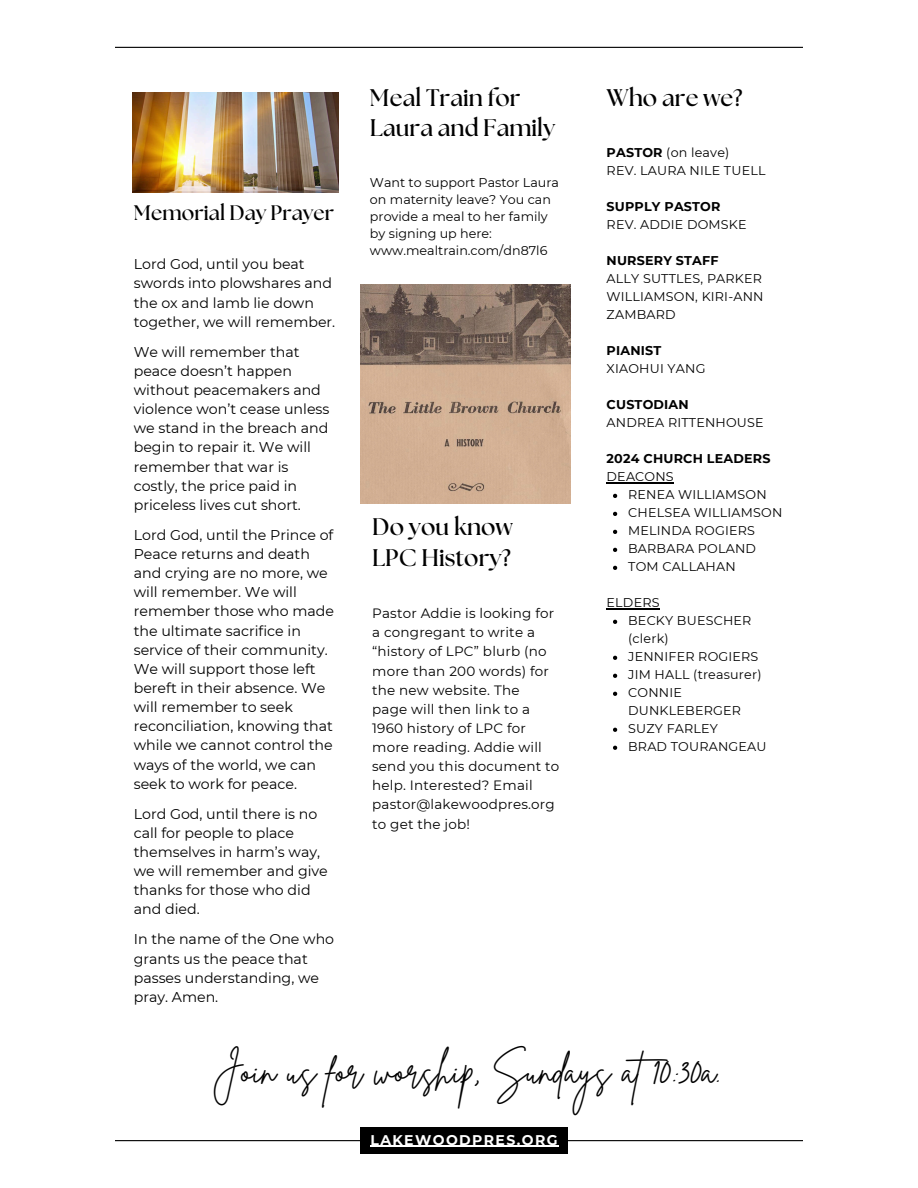
<style>
.page{position:relative;width:918px;height:1188px;background:#fff}
.page>*{position:absolute;margin:0;border:0;box-sizing:border-box;transform-origin:0 0}
.t1{font:37.35px "Brittany Signature";color:#000}
.t2{font:700 24px/30.3px "The Seasons";color:#000}
.t3{font:700 21px "The Seasons";color:#000}
.t4{font:14.25px/19.2px "Montserrat";color:#000}
.t5{font:700 13.95px "Montserrat";letter-spacing:.1em;color:#fff}
.t6{font:13.5px/19.2px "Montserrat";letter-spacing:.015em;color:#000}
.t7{font:12.75px/17px "Montserrat";letter-spacing:.015em;color:#000}
.t8{font:700 12.75px "Montserrat";letter-spacing:.015em;color:#000}
.s1{font-weight:700}
</style>
<div class="page">
<hr style="left:115px;top:47px;width:688px;height:1px;background:#000">
<hr style="left:115px;top:1140px;width:688px;height:1px;background:#000">
<hr style="left:607px;top:482px;width:67px;height:1px;background:#000">
<svg style="left:613px;top:494px;width:4px;height:4px"></svg>
<svg style="left:613px;top:512px;width:4px;height:4px"></svg>
<svg style="left:613px;top:530px;width:4px;height:4px"></svg>
<svg style="left:613px;top:548px;width:4px;height:4px"></svg>
<svg style="left:613px;top:566px;width:4px;height:4px"></svg>
<hr style="left:607px;top:608px;width:53px;height:1px;background:#000">
<svg style="left:613px;top:620px;width:4px;height:4px"></svg>
<svg style="left:613px;top:656px;width:4px;height:4px"></svg>
<svg style="left:613px;top:674px;width:4px;height:4px"></svg>
<svg style="left:613px;top:692px;width:4px;height:4px"></svg>
<svg style="left:613px;top:728px;width:4px;height:4px"></svg>
<svg style="left:613px;top:746px;width:4px;height:4px"></svg>
<img style="left:361px;top:285px;width:209px;height:218px">
<img style="left:133px;top:92px;width:205px;height:100px">
<div style="left:360px;top:1127px;width:208px;height:27px;background:#000"></div>
<hr style="left:371px;top:1146px;width:188px;height:1px;background:#fff">
<p class="t3" style="left:134px;top:203px;width:202px">Memorial Day Prayer</p>
<p class="t4" style="left:134px;top:255px;width:203px">Lord God, until you beat swords into plowshares and the ox and lamb lie down together, we will remember.</p>
<p class="t4" style="left:134px;top:342px;width:197px">We will remember that peace doesn’t happen without peacemakers and violence won’t cease unless we stand in the breach and begin to repair it. We will remember that war is costly, the price paid in priceless lives cut short.</p>
<p class="t4" style="left:134px;top:525px;width:202px">Lord God, until the Prince of<br>Peace returns and death and crying are no more, we will remember. We will remember those who made the ultimate sacrifice in service of their community.<br>We will support those left bereft in their absence. We will remember to seek reconciliation, knowing that while we cannot control the ways of the world, we can seek to work for peace.</p>
<p class="t4" style="left:134px;top:804px;width:196px">Lord God, until there is no call for people to place themselves in harm’s way, we will remember and give thanks for those who did and died.</p>
<p class="t4" style="left:134px;top:930px;width:202px">In the name of the One who grants us the peace that passes understanding, we pray. Amen.</p>
<p class="t2" style="left:370px;top:84px;width:187px;line-height:29.7px">Meal Train for<br>Laura and Family</p>
<p class="t7" style="left:370px;top:174px;width:191px">Want to support Pastor Laura on maternity leave? You can provide a meal to her family by signing up here: www.mealtrain.com/dn87l6</p>
<p class="t2" style="left:372px;top:513px;width:142px">Do you know<br>LPC History?</p>
<p class="t6" style="left:372px;top:604px;width:189px">Pastor Addie is looking for a congregant to write a “history of LPC” blurb (no more than 200 words) for the new website. The<br>page will then link to a<br>1960 history of LPC for more reading. Addie will send you this document to help. Interested? Email pastor@lakewoodpres.org to get the job!</p>
<p class="t2" style="left:607px;top:84px;width:137px">Who are we?</p>
<p class="t7" style="left:607px;top:144px;width:124px"><span class="s1">PASTOR</span> (on leave)</p>
<p class="t7" style="left:607px;top:162px;width:160px">REV. LAURA NILE TUELL</p>
<p class="t8" style="left:607px;top:199px;width:115px">SUPPLY PASTOR</p>
<p class="t7" style="left:607px;top:216px;width:141px">REV. ADDIE DOMSKE</p>
<p class="t8" style="left:607px;top:253px;width:113px">NURSERY STAFF</p>
<p class="t7" style="left:607px;top:270px;width:158px;line-height:18px;text-align:justify">ALLY SUTTLES, PARKER WILLIAMSON, KIRI-ANN ZAMBARD</p>
<p class="t8" style="left:607px;top:343px;width:56px">PIANIST</p>
<p class="t7" style="left:607px;top:360px;width:100px">XIAOHUI YANG</p>
<p class="t8" style="left:607px;top:397px;width:84px">CUSTODIAN</p>
<p class="t7" style="left:607px;top:414px;width:159px">ANDREA RITTENHOUSE</p>
<p class="t8" style="left:607px;top:451px;width:165px">2024 CHURCH LEADERS</p>
<p class="t7" style="left:607px;top:468px;width:69px">DEACONS</p>
<p class="t7" style="left:628px;top:486px;width:140px">RENEA WILLIAMSON</p>
<p class="t7" style="left:628px;top:504px;width:156px">CHELSEA WILLIAMSON</p>
<p class="t7" style="left:628px;top:522px;width:128px">MELINDA ROGIERS</p>
<p class="t7" style="left:628px;top:540px;width:129px">BARBARA POLAND</p>
<p class="t7" style="left:628px;top:558px;width:109px">TOM CALLAHAN</p>
<p class="t7" style="left:607px;top:594px;width:54px">ELDERS</p>
<p class="t7" style="left:628px;top:611px;width:125px;line-height:18px">BECKY BUESCHER (clerk)</p>
<p class="t7" style="left:628px;top:648px;width:132px">JENNIFER ROGIERS</p>
<p class="t7" style="left:628px;top:666px;width:135px">JIM HALL (treasurer)</p>
<p class="t7" style="left:628px;top:683px;width:114px;line-height:18px">CONNIE<br>DUNKLEBERGER</p>
<p class="t7" style="left:628px;top:720px;width:91px">SUZY FARLEY</p>
<p class="t7" style="left:628px;top:738px;width:140px">BRAD TOURANGEAU</p>
<h1 class="t1" style="left:212px;top:1047px;width:510px">Join us for worship, Sundays at10:30a.</h1>
<p class="t5" style="left:371px;top:1131px;width:188px">LAKEWOODPRES.ORG</p>
</div>
